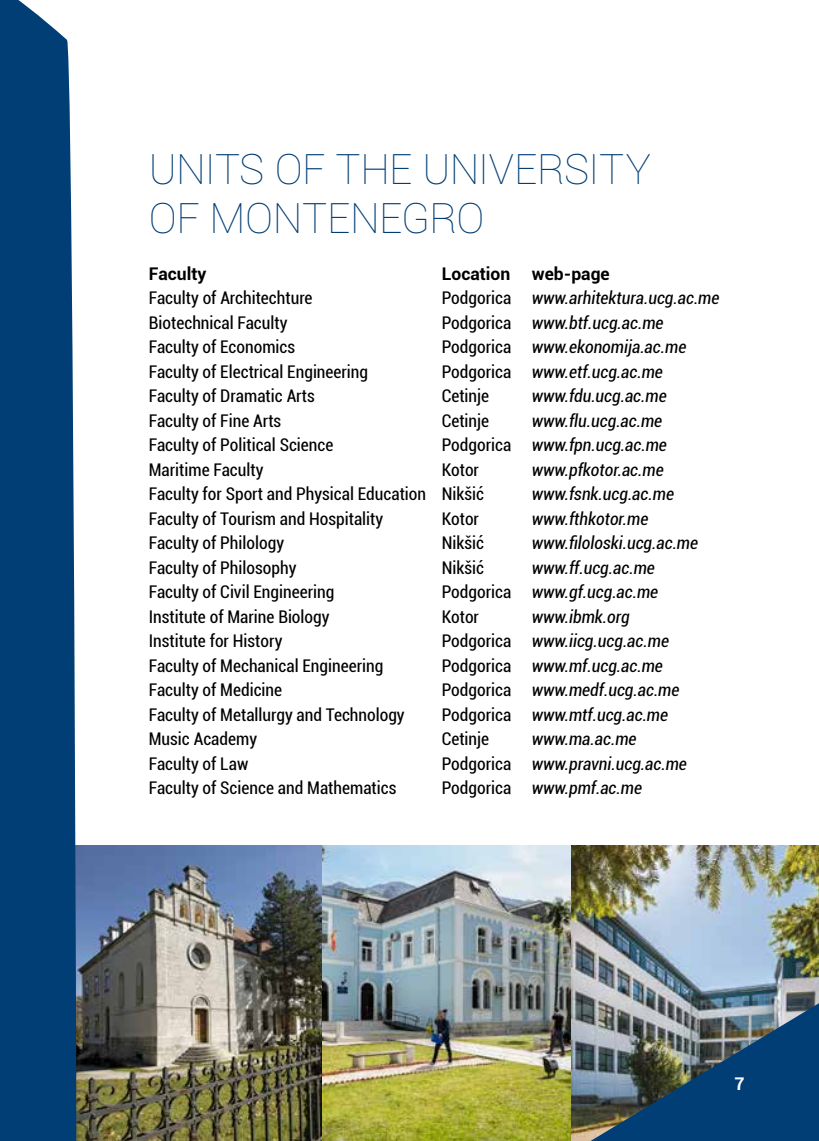
<style>
.page{position:relative;width:819px;height:1141px;background:#fff}
.page>*{position:absolute;margin:0;border:0;box-sizing:border-box;transform-origin:0 0}
.t1{font:100 42px/49px "Roboto";letter-spacing:-.015em;color:#003e75}
.t2{font:condensed 17.5px "Roboto";color:#000}
.t3{font:italic condensed 17.5px "Roboto";color:#000}
.t4{font:700 17.5px "Roboto";color:#000}
.t5{font:700 17.5px "Roboto";color:#fff}
.s1{font-style:normal}
</style>
<div class="page">
<img style="left:0;top:0;width:819px;height:1141px">
<h1 class="t1" style="left:149px;top:143px;width:503px">UNITS OF THE UNIVERSITY<br>OF MONTENEGRO</h1>
<p class="t4" style="left:149px;top:261px;width:59px">Faculty</p>
<p class="t4" style="left:441px;top:261px;width:169px">Location web-page</p>
<p class="t2" style="left:149px;top:286px;width:165px">Faculty of Architechture</p>
<p class="t3" style="left:441px;top:286px;width:279px"><span class="s1">Podgorica</span> www.arhitektura.ucg.ac.me</p>
<p class="t2" style="left:149px;top:310px;width:140px">Biotechnical Faculty</p>
<p class="t3" style="left:441px;top:310px;width:223px"><span class="s1">Podgorica</span> www.btf.ucg.ac.me</p>
<p class="t2" style="left:149px;top:335px;width:148px">Faculty of Economics</p>
<p class="t3" style="left:441px;top:335px;width:246px"><span class="s1">Podgorica</span> www.ekonomija.ac.me</p>
<p class="t2" style="left:149px;top:359px;width:221px">Faculty of Electrical Engineering</p>
<p class="t3" style="left:441px;top:359px;width:223px"><span class="s1">Podgorica</span> www.etf.ucg.ac.me</p>
<p class="t2" style="left:149px;top:384px;width:167px">Faculty of Dramatic Arts</p>
<p class="t2" style="left:441px;top:384px;width:49px">Cetinje</p>
<p class="t3" style="left:532px;top:384px;width:136px">www.fdu.ucg.ac.me</p>
<p class="t2" style="left:149px;top:408px;width:134px">Faculty of Fine Arts</p>
<p class="t2" style="left:441px;top:408px;width:49px">Cetinje</p>
<p class="t3" style="left:532px;top:408px;width:132px">www.flu.ucg.ac.me</p>
<p class="t2" style="left:149px;top:433px;width:186px">Faculty of Political Science</p>
<p class="t3" style="left:441px;top:433px;width:227px"><span class="s1">Podgorica</span> www.fpn.ucg.ac.me</p>
<p class="t2" style="left:149px;top:457px;width:116px">Maritime Faculty</p>
<p class="t2" style="left:441px;top:457px;width:39px">Kotor</p>
<p class="t3" style="left:532px;top:457px;width:133px">www.pfkotor.ac.me</p>
<p class="t2" style="left:149px;top:482px;width:336px">Faculty for Sport and Physical Education Nikšić</p>
<p class="t3" style="left:532px;top:482px;width:144px">www.fsnk.ucg.ac.me</p>
<p class="t2" style="left:149px;top:506px;width:236px">Faculty of Tourism and Hospitality</p>
<p class="t2" style="left:441px;top:506px;width:39px">Kotor</p>
<p class="t3" style="left:532px;top:506px;width:118px">www.fthkotor.me</p>
<p class="t2" style="left:149px;top:531px;width:137px">Faculty of Philology</p>
<p class="t2" style="left:441px;top:531px;width:44px">Nikšić</p>
<p class="t3" style="left:532px;top:531px;width:168px">www.filoloski.ucg.ac.me</p>
<p class="t2" style="left:149px;top:555px;width:149px">Faculty of Philosophy</p>
<p class="t2" style="left:441px;top:555px;width:44px">Nikšić</p>
<p class="t3" style="left:532px;top:555px;width:124px">www.ff.ucg.ac.me</p>
<p class="t2" style="left:149px;top:580px;width:187px">Faculty of Civil Engineering</p>
<p class="t3" style="left:441px;top:580px;width:218px"><span class="s1">Podgorica</span> www.gf.ucg.ac.me</p>
<p class="t2" style="left:149px;top:604px;width:182px">Institute of Marine Biology</p>
<p class="t2" style="left:441px;top:604px;width:39px">Kotor</p>
<p class="t3" style="left:532px;top:604px;width:99px">www.ibmk.org</p>
<p class="t2" style="left:149px;top:629px;width:135px">Institute for History</p>
<p class="t3" style="left:441px;top:629px;width:229px"><span class="s1">Podgorica</span> www.iicg.ucg.ac.me</p>
<p class="t2" style="left:149px;top:653px;width:236px">Faculty of Mechanical Engineering</p>
<p class="t3" style="left:441px;top:653px;width:223px"><span class="s1">Podgorica</span> www.mf.ucg.ac.me</p>
<p class="t2" style="left:149px;top:678px;width:135px">Faculty of Medicine</p>
<p class="t3" style="left:441px;top:678px;width:239px"><span class="s1">Podgorica</span> www.medf.ucg.ac.me</p>
<p class="t2" style="left:149px;top:702px;width:257px">Faculty of Metallurgy and Technology</p>
<p class="t3" style="left:441px;top:702px;width:228px"><span class="s1">Podgorica</span> www.mtf.ucg.ac.me</p>
<p class="t2" style="left:149px;top:727px;width:110px">Music Academy</p>
<p class="t2" style="left:441px;top:727px;width:49px">Cetinje</p>
<p class="t3" style="left:532px;top:727px;width:106px">www.ma.ac.me</p>
<p class="t2" style="left:149px;top:751px;width:101px">Faculty of Law</p>
<p class="t3" style="left:441px;top:751px;width:247px"><span class="s1">Podgorica</span> www.pravni.ucg.ac.me</p>
<p class="t2" style="left:149px;top:776px;width:249px">Faculty of Science and Mathematics</p>
<p class="t3" style="left:441px;top:776px;width:202px"><span class="s1">Podgorica</span> www.pmf.ac.me</p>
<p class="t5" style="left:734px;top:1071px;width:12px">7</p>
</div>
